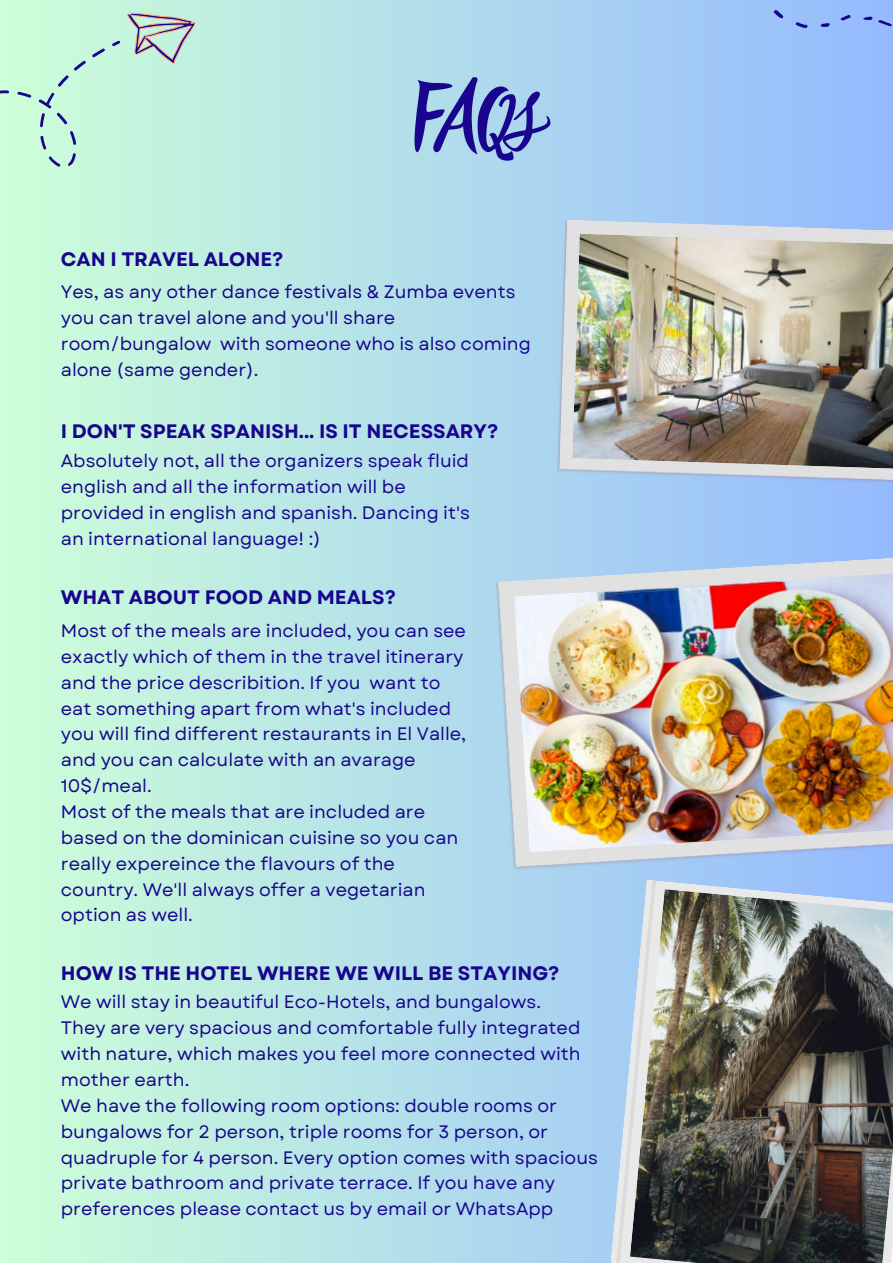
<style>
.page{position:relative;width:893px;height:1264px;background:#fff}
.page>*{position:absolute;margin:0;border:0;box-sizing:border-box;transform-origin:0 0}
.t1{font:88.5px "Holiday Romance";color:#19058e}
.t2{font:700 19.5px "Garet";color:#19058e}
.t3{font:18px/25.8px "Garet";color:#19058e}
</style>
<div class="page">
<div style="left:0;top:0;width:892px;height:1262px;background:linear-gradient(to right,#cdffd8,#94baff)"></div>
<img style="left:556px;top:219px;width:336px;height:266px">
<img style="left:572px;top:234px;width:320px;height:235px">
<svg style="left:772px;top:9px;width:12px;height:10px"></svg>
<svg style="left:795px;top:21px;width:13px;height:9px"></svg>
<svg style="left:820px;top:21px;width:10px;height:8px"></svg>
<svg style="left:840px;top:12px;width:11px;height:11px"></svg>
<svg style="left:862px;top:14px;width:30px;height:13px"></svg>
<svg style="left:0;top:85px;width:10px;height:14px"></svg>
<div style="left:17px;top:48px;width:88px;height:121px;background:#c9fada"></div>
<svg style="left:112px;top:0;width:84px;height:71px"></svg>
<img style="left:495px;top:556px;width:397px;height:315px">
<img style="left:514px;top:572px;width:378px;height:280px">
<svg style="left:610px;top:879px;width:282px;height:383px;fill:#a6cff3"></svg>
<img style="left:656px;top:889px;width:236px;height:373px">
<svg style="left:616px;top:880px;width:40px;height:382px"></svg>
<p class="t2" style="left:61px;top:245px;width:224px">CAN I TRAVEL ALONE?</p>
<p class="t1" style="left:414px;top:66px;width:128px">FAQs</p>
<p class="t3" style="left:61px;top:279px;width:471px">Yes, as any other dance festivals &amp; Zumba events you can travel alone and you'll share room/bungalow with someone who is also coming alone (same gender).</p>
<p class="t2" style="left:61px;top:417px;width:439px">I DON'T SPEAK SPANISH... IS IT NECESSARY?</p>
<p class="t3" style="left:61px;top:448px;width:410px">Absolutely not, all the organizers speak fluid english and all the information will be provided in english and spanish. Dancing it's an international language! :)</p>
<p class="t2" style="left:61px;top:583px;width:336px">WHAT ABOUT FOOD AND MEALS?</p>
<p class="t3" style="left:61px;top:617px;width:407px">Most of the meals are included, you can see exactly which of them in the travel itinerary and the price describition. If you want to eat something apart from what's included you will find different restaurants in El Valle, and you can calculate with an avarage 10$/meal.</p>
<p class="t3" style="left:61px;top:798px;width:399px">Most of the meals that are included are based on the dominican cuisine so you can really expereince the flavours of the country. We'll always offer a vegetarian option as well.</p>
<p class="t2" style="left:61px;top:958px;width:500px">HOW IS THE HOTEL WHERE WE WILL BE STAYING?</p>
<p class="t3" style="left:61px;top:989px;width:481px">We will stay in beautiful Eco-Hotels, and bungalows.</p>
<p class="t3" style="left:61px;top:1015px;width:521px;text-align:justify">They are very spacious and comfortable fully integrated with nature, which makes you feel more connected with mother earth.</p>
<p class="t3" style="left:61px;top:1092px;width:538px">We have the following room options: double rooms or bungalows for 2 person, triple rooms for 3 person, or quadruple for 4 person. Every option comes with spacious private bathroom and private terrace. If you have any preferences please contact us by email or WhatsApp</p>
</div>
